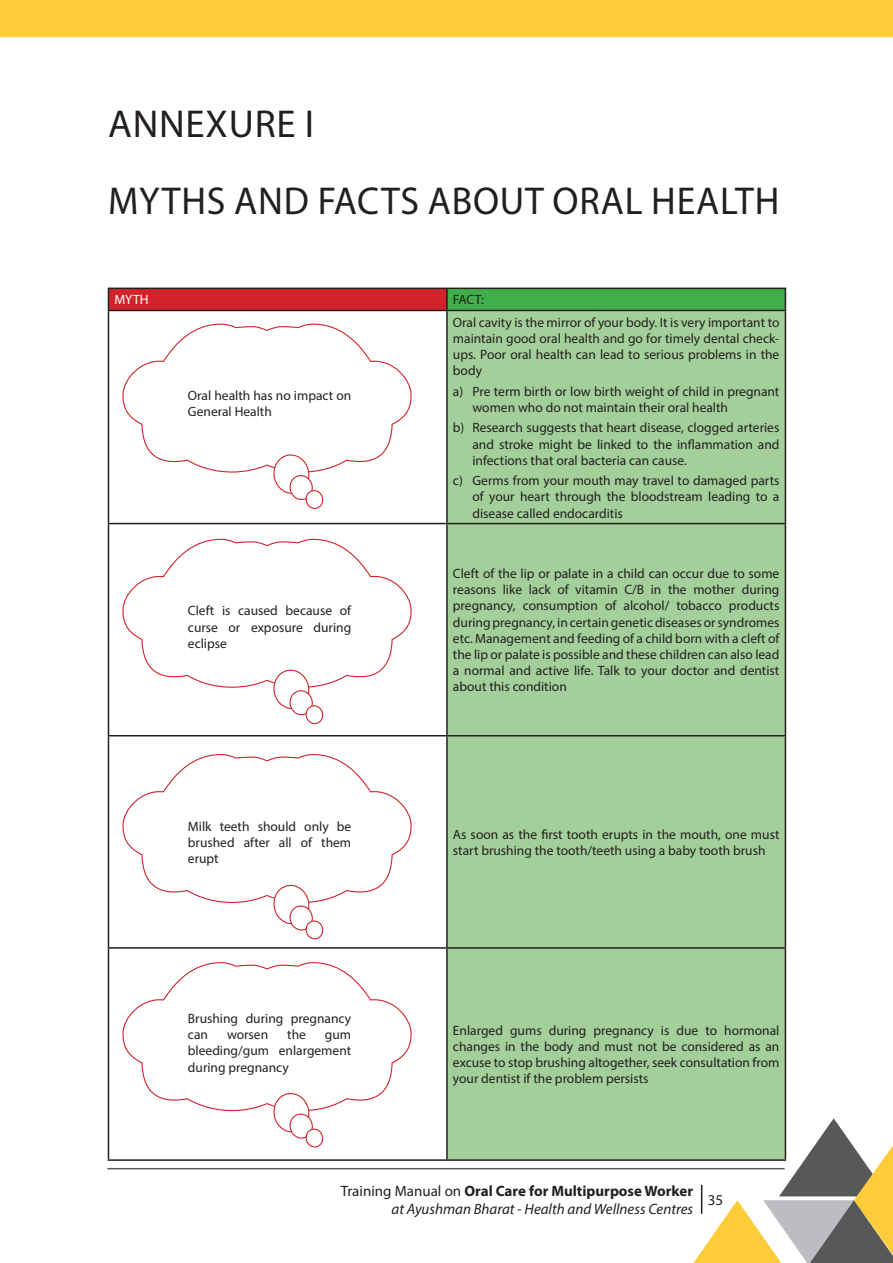
<style>
.page{position:relative;width:893px;height:1263px;background:#fff}
.page>*{position:absolute;margin:0;border:0;box-sizing:border-box;transform-origin:0 0}
.Chapter_Title{font:39px "Myriad Pro";letter-spacing:.02em;color:#231f20}
.t1{font:italic 15px/18px "Myriad Pro";color:#231f20;text-align:right}
.t2{font:15px "Myriad Pro";color:#231f20}
.Table_Text{font:13.5px/16.2px "Myriad Pro";color:#231f20;text-align:justify}
.Table_Alpha_Bullet{font:13.5px/16.2px "Myriad Pro";color:#231f20;text-align:justify}
.Table_Text-2{font:13.5px "Myriad Pro";color:#fff}
.s1{font-style:normal}
.s2{font-weight:700;font-style:normal}
</style>
<div class="page">
<hr style="left:107px;top:1168px;width:677px;height:1px;background:#57585a">
<div style="left:0;top:0;width:893px;height:37px;background:#fecc39"></div>
<svg style="left:682px;top:1118px;width:211px;height:145px"></svg>
<div style="left:108px;top:288px;width:339px;height:22px;background:#d1232a"></div>
<div style="left:447px;top:288px;width:338px;height:22px;background:#40ae49"></div>
<div style="left:448px;top:311px;width:337px;height:848px;background:#a3cf9a"></div>
<hr style="left:108px;top:288px;width:339px;height:1px;background:#231f20">
<svg style="left:108px;top:289px;width:1px;height:21px"></svg>
<hr style="left:447px;top:288px;width:339px;height:1px;background:#231f20">
<hr style="left:446px;top:289px;width:2px;height:21px;background:#231f20">
<svg style="left:785px;top:289px;width:1px;height:21px"></svg>
<hr style="left:108px;top:310px;width:339px;height:1px;background:#231f20">
<hr style="left:108px;top:311px;width:1px;height:212px;background:#231f20">
<hr style="left:447px;top:310px;width:339px;height:1px;background:#231f20">
<hr style="left:446px;top:311px;width:2px;height:212px;background:#231f20">
<hr style="left:785px;top:311px;width:1px;height:212px;background:#231f20">
<hr style="left:108px;top:523px;width:339px;height:1px;background:#231f20">
<hr style="left:108px;top:524px;width:1px;height:211px;background:#231f20">
<hr style="left:447px;top:523px;width:339px;height:1px;background:#231f20">
<hr style="left:446px;top:524px;width:2px;height:211px;background:#231f20">
<hr style="left:785px;top:524px;width:1px;height:211px;background:#231f20">
<hr style="left:108px;top:735px;width:339px;height:1px;background:#231f20">
<hr style="left:108px;top:736px;width:1px;height:211px;background:#231f20">
<hr style="left:447px;top:735px;width:339px;height:1px;background:#231f20">
<hr style="left:446px;top:736px;width:2px;height:211px;background:#231f20">
<hr style="left:785px;top:736px;width:1px;height:211px;background:#231f20">
<hr style="left:108px;top:947px;width:339px;height:2px;background:#231f20">
<hr style="left:108px;top:949px;width:1px;height:210px;background:#231f20">
<hr style="left:447px;top:947px;width:339px;height:2px;background:#231f20">
<hr style="left:446px;top:949px;width:2px;height:210px;background:#231f20">
<hr style="left:785px;top:949px;width:1px;height:210px;background:#231f20">
<hr style="left:108px;top:1159px;width:339px;height:2px;background:#231f20">
<hr style="left:447px;top:1159px;width:339px;height:2px;background:#231f20">
<svg style="left:122px;top:323px;width:290px;height:186px"></svg>
<svg style="left:122px;top:538px;width:290px;height:187px"></svg>
<svg style="left:122px;top:754px;width:290px;height:186px"></svg>
<svg style="left:122px;top:962px;width:290px;height:186px"></svg>
<p class="Chapter_Title" style="left:108px;top:100px;width:207px">ANNEXURE I</p>
<p class="Chapter_Title" style="left:108px;top:177px;width:673px">MYTHS AND FACTS ABOUT ORAL HEALTH</p>
<p class="Table_Text-2" style="left:114px;top:292px;width:36px">MYTH</p>
<p class="Table_Text" style="left:453px;top:292px;width:32px">FACT:</p>
<p class="Table_Text" style="left:453px;top:314px;width:328px">Oral cavity is the mirror of your body. It is very important to maintain good oral health and go for timely dental check&shy;ups. Poor oral health can lead to serious problems in the body</p>
<p class="Table_Alpha_Bullet" style="left:472px;top:383px;width:308px;text-indent:-20px">a) Pre term birth or low birth weight of child in pregnant women who do not maintain their oral health</p>
<p class="Table_Alpha_Bullet" style="left:472px;top:419px;width:308px;text-indent:-20px">b) Research suggests that heart disease, clogged arteries and stroke might be linked to the inflammation and infections that oral bacteria can cause.</p>
<p class="Table_Alpha_Bullet" style="left:472px;top:472px;width:308px;text-indent:-20px">c) Germs from your mouth may travel to damaged parts of your heart through the bloodstream leading to a disease called endocarditis</p>
<p class="Table_Text" style="left:188px;top:387px;width:165px">Oral health has no impact on<br>General Health</p>
<p class="Table_Text" style="left:188px;top:602px;width:165px">Cleft is caused because of curse or exposure during eclipse</p>
<p class="Table_Text" style="left:188px;top:818px;width:165px">Milk teeth should only be brushed after all of them erupt</p>
<p class="Table_Text" style="left:188px;top:1010px;width:165px">Brushing during pregnancy can</p>
<p class="Table_Text" style="left:227px;top:1026px;width:43px">worsen</p>
<p class="Table_Text" style="left:287px;top:1026px;width:20px">the</p>
<p class="Table_Text" style="left:188px;top:1026px;width:165px;text-indent:137px">gum bleeding/gum enlargement during pregnancy</p>
<p class="Table_Text" style="left:453px;top:565px;width:328px">Cleft of the lip or palate in a child can occur due to some reasons like lack of vitamin C/B in the mother during pregnancy, consumption of alcohol/ tobacco products during pregnancy, in certain genetic diseases or syndromes etc. Management and feeding of a child born with a cleft of the lip or palate is possible and these children can also lead a normal and active life. Talk to your doctor and dentist about this condition</p>
<p class="Table_Text" style="left:453px;top:826px;width:328px">As soon as the first tooth erupts in the mouth, one must start brushing the tooth/teeth using a baby tooth brush</p>
<p class="Table_Text" style="left:453px;top:1022px;width:328px">Enlarged gums during pregnancy is due to hormonal changes in the body and must not be considered as an excuse to stop brushing altogether, seek consultation from your dentist if the problem persists</p>
<p class="t1" style="left:341px;top:1181px;width:354px"><span class="s1">Training Manual on</span> <span class="s2">Oral Care for Multipurpose Worker </span>at Ayushman Bharat - Health and Wellness Centres</p>
<p class="t2" style="left:708px;top:1190px;width:17px">35</p>
</div>
